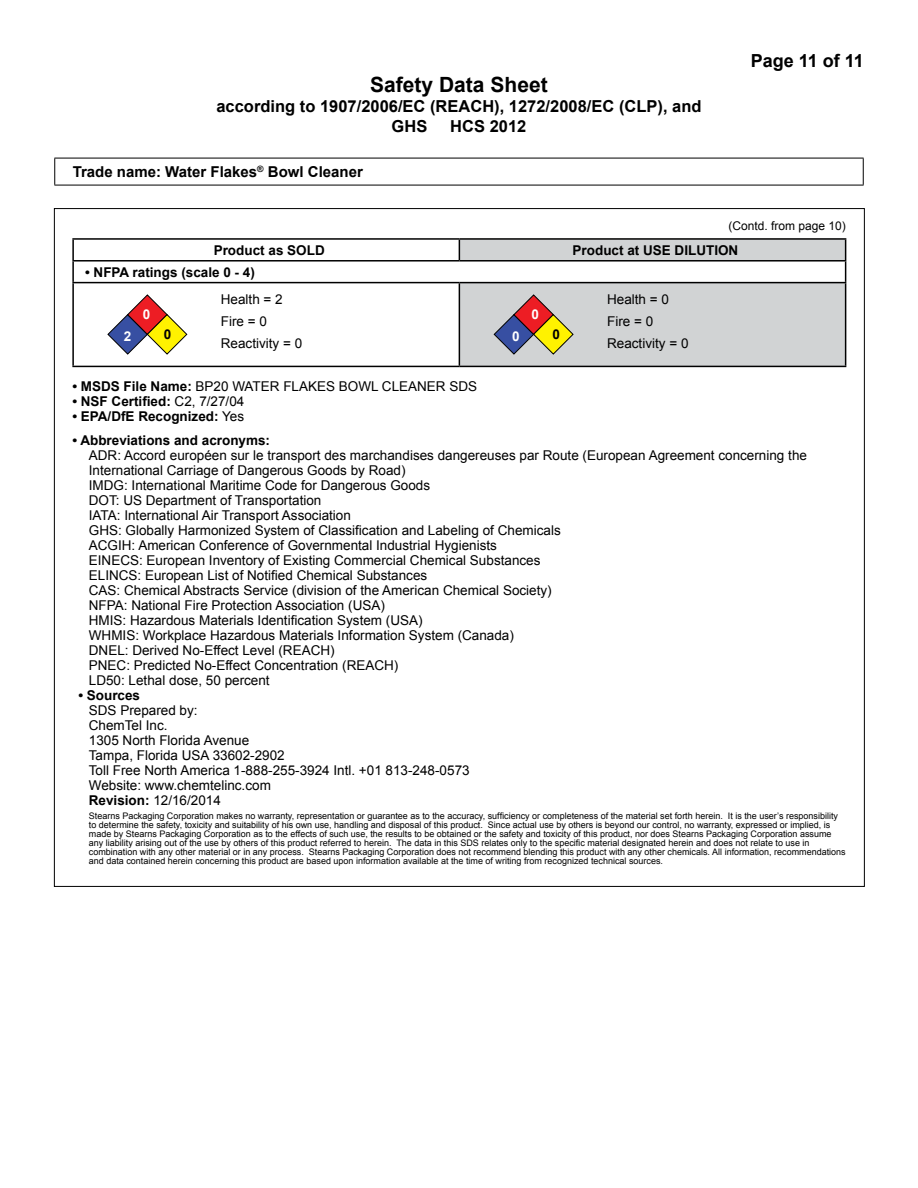
<style>
.page{position:relative;width:918px;height:1188px;background:#fff}
.page>*{position:absolute;margin:0;border:0;box-sizing:border-box;transform-origin:0 0}
.t1{font:700 21px "Arial";color:#000}
.t2{font:700 18px "Arial";color:#000}
.t3{font:700 16.5px/19.8px "Arial";color:#000}
.t4{font:700 15px "Arial";color:#000}
.t5{font:13.5px/15px "Arial";color:#000}
.t6{font:700 13.5px "Arial";color:#000}
.t7{font:700 13.5px "Arial";color:#fff}
.t8{font:12px "Arial";color:#000}
.t9{font:9px/9px "Arial";color:#000}
.s1{font-weight:700}
.s2{font-weight:400}
</style>
<div class="page">
<hr style="left:54px;top:158px;width:810px;height:1px;background:#000">
<svg style="left:54px;top:158px;width:1px;height:27px"></svg>
<svg style="left:863px;top:158px;width:1px;height:27px"></svg>
<hr style="left:54px;top:185px;width:810px;height:1px;background:#000">
<svg style="left:459px;top:240px;width:386px;height:126px;fill:#d1d3d4"></svg>
<hr style="left:72px;top:238px;width:387px;height:2px;background:#000">
<hr style="left:72px;top:240px;width:2px;height:20px;background:#000">
<hr style="left:459px;top:238px;width:387px;height:2px;background:#000">
<svg style="left:459px;top:240px;width:1px;height:20px"></svg>
<hr style="left:72px;top:260px;width:387px;height:2px;background:#000">
<hr style="left:72px;top:262px;width:2px;height:20px;background:#000">
<hr style="left:459px;top:260px;width:387px;height:2px;background:#000">
<svg style="left:845px;top:240px;width:1px;height:42px"></svg>
<hr style="left:72px;top:282px;width:387px;height:1px;background:#000">
<hr style="left:72px;top:283px;width:2px;height:83px;background:#000">
<hr style="left:459px;top:282px;width:387px;height:1px;background:#000">
<hr style="left:459px;top:283px;width:1px;height:83px;background:#000">
<hr style="left:845px;top:283px;width:1px;height:83px;background:#000">
<hr style="left:72px;top:366px;width:387px;height:1px;background:#000">
<hr style="left:459px;top:366px;width:387px;height:1px;background:#000">
<svg style="left:107px;top:295px;width:80px;height:60px"></svg>
<svg style="left:494px;top:295px;width:80px;height:60px;background:#b89c85"></svg>
<h1 class="t1" style="left:370px;top:71px;width:179px">Safety Data Sheet</h1>
<p class="t3" style="left:392px;top:97px;width:311px;text-indent:-175px">according to 1907/2006/EC (REACH), 1272/2008/EC (CLP), and<br>GHS</p>
<p class="t3" style="left:450px;top:117px;width:78px">HCS 2012</p>
<p class="t4" style="left:73px;top:162px;width:292px">Trade name: Water Flakes<sup>®</sup> Bowl Cleaner</p>
<h2 class="t2" style="left:751px;top:49px;width:115px">Page 11 of 11</h2>
<p class="t8" style="left:729px;top:218px;width:119px">(Contd. from page 10)</p>
<p class="t6" style="left:214px;top:241px;width:113px">Product as SOLD</p>
<p class="t6" style="left:573px;top:241px;width:167px">Product at USE DILUTION</p>
<p class="t6" style="left:85px;top:263px;width:171px">• NFPA ratings (scale 0 - 4)</p>
<p class="t5" style="left:221px;top:289px;width:83px;line-height:21.9px">Health = 2<br>Fire = 0<br>Reactivity = 0</p>
<p class="t5" style="left:607px;top:289px;width:83px;line-height:21.9px">Health = 0<br>Fire = 0<br>Reactivity = 0</p>
<p class="t5" style="left:72px;top:379px;width:406px"><span class="s1">• MSDS File Name:</span> BP20 WATER FLAKES BOWL CLEANER SDS</p>
<p class="t6" style="left:72px;top:392px;width:174px">• NSF Certified: <span class="s2">C2, 7/27/04</span></p>
<p class="t6" style="left:72px;top:407px;width:173px">• EPA/DfE Recognized: <span class="s2">Yes</span></p>
<p class="t6" style="left:72px;top:431px;width:199px">• Abbreviations and acronyms:</p>
<p class="t5" style="left:89px;top:448px;width:720px">ADR: Accord européen sur le transport des marchandises dangereuses par Route (European Agreement concerning the International Carriage of Dangerous Goods by Road)<br>IMDG: International Maritime Code for Dangerous Goods<br>DOT: US Department of Transportation<br>IATA: International Air Transport Association<br>GHS: Globally Harmonized System of Classification and Labeling of Chemicals<br>ACGIH: American Conference of Governmental Industrial Hygienists<br>EINECS: European Inventory of Existing Commercial Chemical Substances<br>ELINCS: European List of Notified Chemical Substances<br>CAS: Chemical Abstracts Service (division of the American Chemical Society)<br>NFPA: National Fire Protection Association (USA)<br>HMIS: Hazardous Materials Identification System (USA)<br>WHMIS: Workplace Hazardous Materials Information System (Canada)<br>DNEL: Derived No-Effect Level (REACH)<br>PNEC: Predicted No-Effect Concentration (REACH)<br>LD50: Lethal dose, 50 percent</p>
<p class="t6" style="left:78px;top:686px;width:63px">• Sources</p>
<p class="t5" style="left:89px;top:703px;width:382px">SDS Prepared by:<br>ChemTel Inc.<br>1305 North Florida Avenue<br>Tampa, Florida USA 33602-2902<br>Toll Free North America 1-888-255-3924 Intl. +01 813-248-0573<br>Website: www.chemtelinc.com<br><span class="s1">Revision:</span> 12/16/2014</p>
<p class="t9" style="left:89px;top:811px;width:758px">Stearns Packaging Corporation makes no warranty, representation or guarantee as to the accuracy, sufficiency or completeness of the material set forth herein. It is the user’s responsibility to determine the safety, toxicity and suitability of his own use, handling and disposal of this product. Since actual use by others is beyond our control, no warranty, expressed or implied, is made by Stearns Packaging Corporation as to the effects of such use, the results to be obtained or the safety and toxicity of this product, nor does Stearns Packaging Corporation assume any liability arising out of the use by others of this product referred to herein. The data in this SDS relates only to the specific material designated herein and does not relate to use in combination with any other material or in any process. Stearns Packaging Corporation does not recommend blending this product with any other chemicals. All information, recommendations and data contained herein concerning this product are based upon information available at the time of writing from recognized technical sources.</p>
<p class="t7" style="left:143px;top:305px;width:9px">0</p>
<p class="t7" style="left:531px;top:305px;width:9px">0</p>
<p class="t7" style="left:124px;top:327px;width:9px">2</p>
<p class="t6" style="left:164px;top:325px;width:9px">0</p>
<p class="t7" style="left:512px;top:327px;width:9px">0</p>
<p class="t6" style="left:552px;top:325px;width:9px">0</p>
</div>
